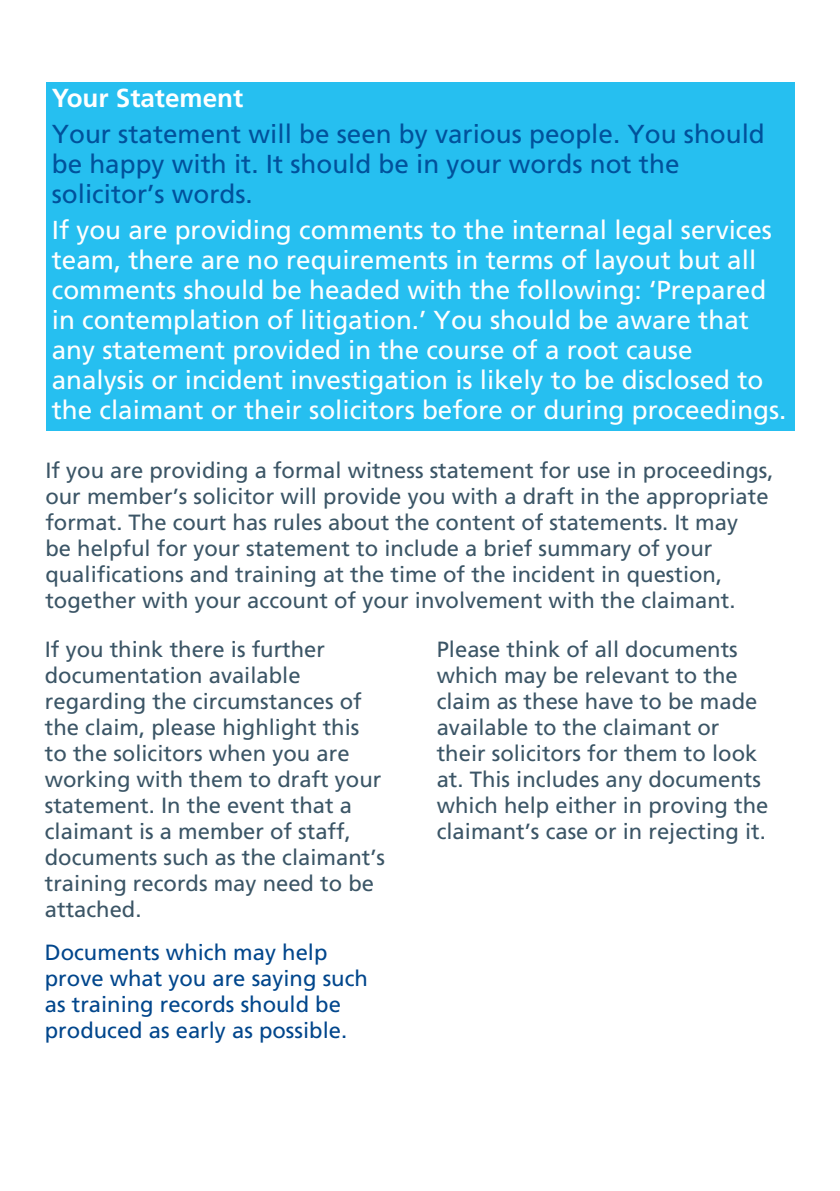
<style>
.page{position:relative;width:840px;height:1191px;background:#fff}
.page>*{position:absolute;margin:0;border:0;box-sizing:border-box;transform-origin:0 0}
.t1{font:26px/30px "Frutiger LT Std";color:#fff}
.t2{font:26px/30px "Frutiger LT Std";color:#01519b}
.t3{font:700 26px "Frutiger LT Std";color:#fff}
.t4{font:22px/26px "Frutiger LT Std";color:#3b5566}
.t5{font:22px/26px "Frutiger LT Std";color:#01468c}
</style>
<div class="page">
<div style="left:46px;top:82px;width:748px;height:349px;background:#26bff0"></div>
<p class="t3" style="left:52px;top:83px;width:193px">Your Statement</p>
<p class="t2" style="left:52px;top:119px;width:714px">Your statement will be seen by various people. You should be happy with it. It should be in your words not the solicitor’s words.</p>
<p class="t1" style="left:52px;top:215px;width:735px">If you are providing comments to the internal legal services team, there are no requirements in terms of layout but all comments should be headed with the following: ‘Prepared in contemplation of litigation.’ You should be aware that any statement provided in the course of a root cause analysis or incident investigation is likely to be disclosed to the claimant or their solicitors before or during proceedings.</p>
<p class="t4" style="left:45px;top:457px;width:729px">If you are providing a formal witness statement for use in proceedings, our member’s solicitor will provide you with a draft in the appropriate format. The court has rules about the content of statements. It may<br>be helpful for your statement to include a brief summary of your qualifications and training at the time of the incident in question, together with your account of your involvement with the claimant.</p>
<p class="t4" style="left:45px;top:636px;width:341px">If you think there is further documentation available regarding the circumstances of the claim, please highlight this to the solicitors when you are working with them to draft your statement. In the event that a claimant is a member of staff, documents such as the claimant’s training records may need to be attached.</p>
<p class="t5" style="left:45px;top:939px;width:324px">Documents which may help prove what you are saying such as training records should be produced as early as possible.</p>
<p class="t4" style="left:436px;top:636px;width:333px">Please think of all documents which may be relevant to the claim as these have to be made available to the claimant or their solicitors for them to look at. This includes any documents which help either in proving the claimant’s case or in rejecting it.</p>
</div>
